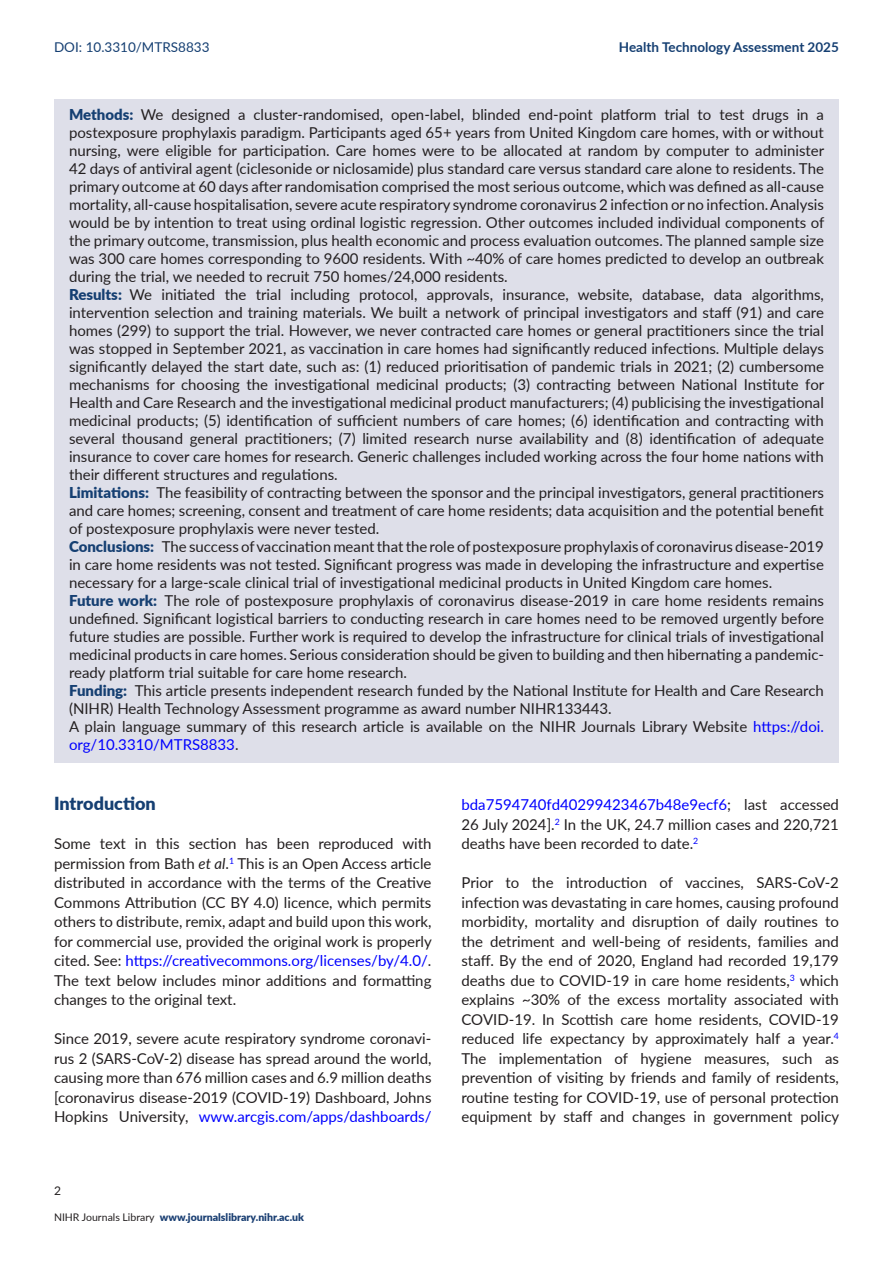
<style>
.page{position:relative;width:893px;height:1263px;background:#fff}
.page>*{position:absolute;margin:0;border:0;box-sizing:border-box;transform-origin:0 0}
.t1{font:900 18px "Lato";color:#153f72}
.t2{font:15px/18px "Lato";color:#231f20;text-align:justify}
.t3{font:700 13.5px "Lato";color:#153f72}
.t4{font:13.5px "Lato";color:#153f72}
.t5{font:12px "Lato";color:#231f20}
.t6{font:900 10.5px "Lato";color:#193e72}
.s1{font-weight:900;color:#153f72}
.s2{color:#00f}
.s3{font-style:italic}
.s4{font-weight:400;color:#231f20}
</style>
<div class="page">
<div style="left:54px;top:99px;width:785px;height:195px;background:#dedfe9"></div>
<div style="left:54px;top:279px;width:785px;height:213px;background:#dedfe9"></div>
<div style="left:54px;top:477px;width:785px;height:69px;background:#dedfe9"></div>
<div style="left:54px;top:531px;width:785px;height:69px;background:#dedfe9"></div>
<div style="left:54px;top:585px;width:785px;height:105px;background:#dedfe9"></div>
<div style="left:54px;top:675px;width:785px;height:51px;background:#dedfe9"></div>
<div style="left:54px;top:711px;width:785px;height:51px;background:#dedfe9"></div>
<p class="t4" style="left:54px;top:37px;width:157px">DOI: 10.3310/MTRS8833</p>
<p class="t3" style="left:619px;top:37px;width:222px">Health Technology Assessment 2025</p>
<p class="t2" style="left:69px;top:105px;width:757px;text-align:left"><span class="s1">Methods:</span> We designed a cluster-randomised, open-label, blinded end-point platform trial to test drugs in a postexposure prophylaxis paradigm. Participants aged 65+ years from United Kingdom care homes, with or without nursing, were eligible for participation. Care homes were to be allocated at random by computer to administer 42 days of antiviral agent (ciclesonide or niclosamide) plus standard care versus standard care alone to residents. The primary outcome at 60 days after randomisation comprised the most serious outcome, which was defined as all-cause mortality, all-cause hospitalisation, severe acute respiratory syndrome coronavirus 2 infection or no infection. Analysis would be by intention to treat using ordinal logistic regression. Other outcomes included individual components of the primary outcome, transmission, plus health economic and process evaluation outcomes. The planned sample size was 300 care homes corresponding to 9600 residents. With ~40% of care homes predicted to develop an outbreak during the trial, we needed to recruit 750 homes/24,000 residents.<br><span class="s1">Results:</span> We initiated the trial including protocol, approvals, insurance, website, database, data algorithms, intervention selection and training materials. We built a network of principal investigators and staff (91) and care homes (299) to support the trial. However, we never contracted care homes or general practitioners since the trial was stopped in September 2021, as vaccination in care homes had significantly reduced infections. Multiple delays significantly delayed the start date, such as: (1) reduced prioritisation of pandemic trials in 2021; (2) cumbersome mechanisms for choosing the investigational medicinal products; (3) contracting between National Institute for Health and Care Research and the investigational medicinal product manufacturers; (4) publicising the investigational medicinal products; (5) identification of sufficient numbers of care homes; (6) identification and contracting with several thousand general practitioners; (7) limited research nurse availability and (8) identification of adequate insurance to cover care homes for research. Generic challenges included working across the four home nations with their different structures and regulations.<br><span class="s1">Limitations:</span> The feasibility of contracting between the sponsor and the principal investigators, general practitioners and care homes; screening, consent and treatment of care home residents; data acquisition and the potential benefit of postexposure prophylaxis were never tested.<br><span class="s1">Conclusions:</span> The success of vaccination meant that the role of postexposure prophylaxis of coronavirus disease-2019 in care home residents was not tested. Significant progress was made in developing the infrastructure and expertise necessary for a large-scale clinical trial of investigational medicinal products in United Kingdom care homes.<br><span class="s1">Future work:</span> The role of postexposure prophylaxis of coronavirus disease-2019 in care home residents remains undefined. Significant logistical barriers to conducting research in care homes need to be removed urgently before future studies are possible. Further work is required to develop the infrastructure for clinical trials of investigational medicinal products in care homes. Serious consideration should be given to building and then hibernating a pandemic&shy;ready platform trial suitable for care home research.<br><span class="s1">Funding:</span> This article presents independent research funded by the National Institute for Health and Care Research (NIHR) Health Technology Assessment programme as award number NIHR133443.<br>A plain language summary of this research article is available on the NIHR Journals Library Website <span class="s2">https://doi. org/10.3310/MTRS8833</span>.</p>
<p class="t1" style="left:54px;top:790px;width:103px">Introduction</p>
<p class="t2" style="left:54px;top:833px;width:379px;line-height:19.5px">Some text in this section has been reproduced with permission from Bath <span class="s3">et al</span>.<sup>1</sup> This is an Open Access article distributed in accordance with the terms of the Creative Commons Attribution (CC BY 4.0) licence, which permits others to distribute, remix, adapt and build upon this work, for commercial use, provided the original work is properly cited. See: <span class="s2">https://creativecommons.org/licenses/by/4.0/</span>.<br>The text below includes minor additions and formatting changes to the original text.</p>
<p class="t2" style="left:54px;top:1028px;width:379px;line-height:19.5px">Since 2019, severe acute respiratory syndrome coronavi&shy;rus 2 (SARS-CoV-2) disease has spread around the world, causing more than 676 million cases and 6.9 million deaths [coronavirus disease-2019 (COVID-19) Dashboard, Johns Hopkins University, <span class="s2">www.arcgis.com/apps/dashboards/</span></p>
<p class="t5" style="left:54px;top:1182px;width:8px">2</p>
<p class="t6" style="left:54px;top:1209px;width:252px"><span class="s4">NIHR Journals Library</span> www.journalslibrary.nihr.ac.uk</p>
<p class="t2" style="left:461px;top:794px;width:379px;line-height:19.5px"><span class="s2">bda7594740fd40299423467b48e9ecf6</span>; last accessed 26 July 2024].<sup>2</sup> In the UK, 24.7 million cases and 220,721 deaths have been recorded to date.<sup>2</sup></p>
<p class="t2" style="left:461px;top:872px;width:379px;line-height:19.5px">Prior to the introduction of vaccines, SARS-CoV-2 infection was devastating in care homes, causing profound morbidity, mortality and disruption of daily routines to the detriment and well-being of residents, families and staff. By the end of 2020, England had recorded 19,179 deaths due to COVID-19 in care home residents,<sup>3</sup> which explains ~30% of the excess mortality associated with COVID-19. In Scottish care home residents, COVID-19 reduced life expectancy by approximately half a year.<sup>4<br></sup>The implementation of hygiene measures, such as prevention of visiting by friends and family of residents, routine testing for COVID-19, use of personal protection equipment by staff and changes in government policy</p>
</div>
